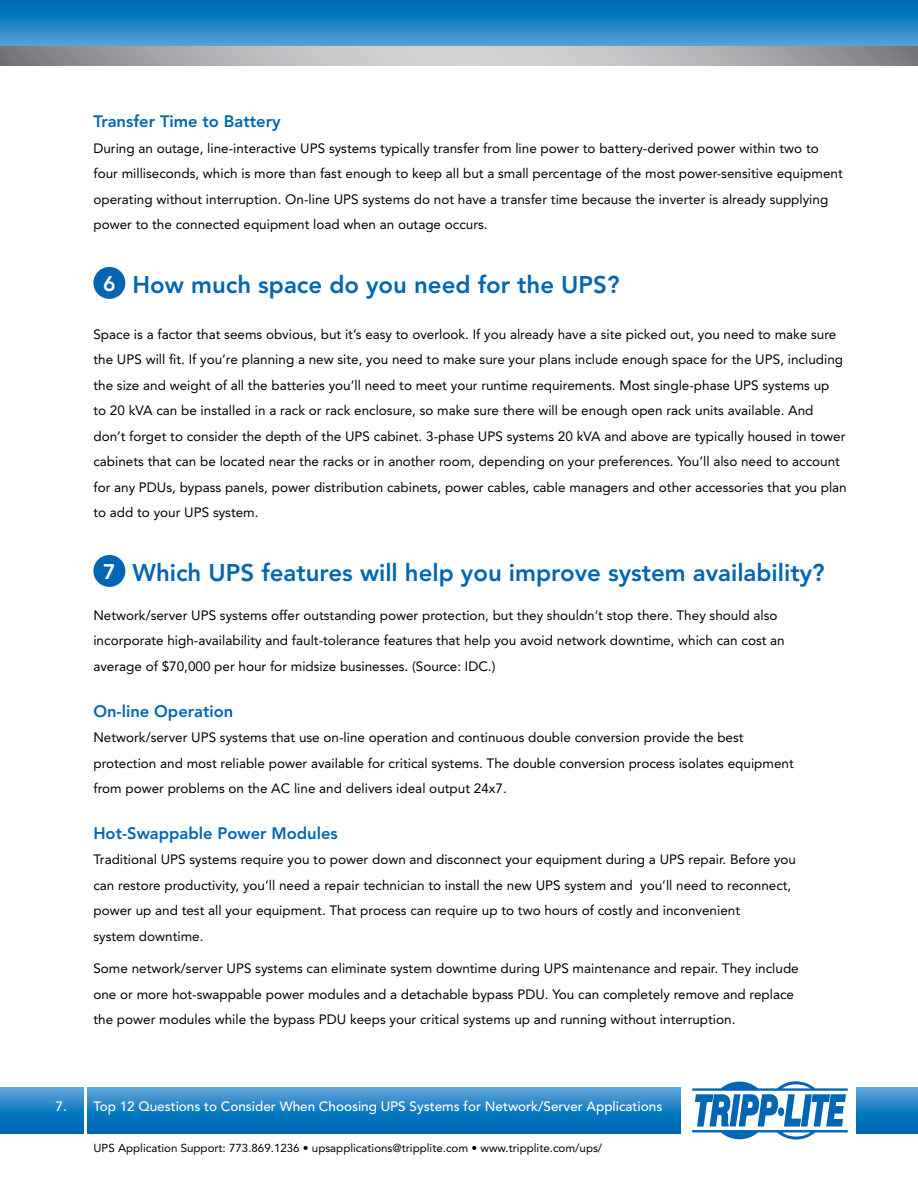
<style>
.page{position:relative;width:918px;height:1188px;background:#fff}
.page>*{position:absolute;margin:0;border:0;box-sizing:border-box;transform-origin:0 0}
.t1{font:800 24px "Avenir";color:#0066b3}
.t2{font:800 21px "Avenir";color:#fff}
.t3{font:800 16.5px "Avenir";color:#0066b3}
.t4{font:13.5px/25.5px "Avenir";color:#000}
.t5{font:500 13.5px "Avenir";color:#fff}
.t6{font:11.55px "Avenir";color:#000}
</style>
<div class="page">
<svg style="left:0;top:0;width:918px;height:46px;background:#2083c5"></svg>
<svg style="left:0;top:46px;width:918px;height:20px;background:#aeb0b2"></svg>
<div style="left:93px;top:267px;width:32px;height:32px;background:#0066b3;border-radius:50%"></div>
<div style="left:93px;top:555px;width:32px;height:32px;background:#0066b3;border-radius:50%"></div>
<svg style="left:0;top:1088px;width:918px;height:46px;background:#1d80c3"></svg>
<div style="left:681px;top:1067px;width:175px;height:91px;background:#fff"></div>
<svg style="left:692px;top:1081px;width:156px;height:59px"></svg>
<hr style="left:85px;top:1081px;width:2px;height:63px;background:#fff">
<p class="t3" style="left:93px;top:112px;width:189px">Transfer Time to Battery</p>
<p class="t4" style="left:93px;top:135px;width:751px">During an outage, line-interactive UPS systems typically transfer from line power to battery-derived power within two to four milliseconds, which is more than fast enough to keep all but a small percentage of the most power-sensitive equipment operating without interruption. On-line UPS systems do not have a transfer time because the inverter is already supplying power to the connected equipment load when an outage occurs.</p>
<p class="t2" style="left:103px;top:271px;width:14px">6</p>
<p class="t1" style="left:132px;top:270px;width:488px">How much space do you need for the UPS?</p>
<p class="t4" style="left:93px;top:321px;width:755px">Space is a factor that seems obvious, but it’s easy to overlook. If you already have a site picked out, you need to make sure the UPS will fit. If you’re planning a new site, you need to make sure your plans include enough space for the UPS, including the size and weight of all the batteries you’ll need to meet your runtime requirements. Most single-phase UPS systems up<br>to 20 kVA can be installed in a rack or rack enclosure, so make sure there will be enough open rack units available. And don’t forget to consider the depth of the UPS cabinet. 3-phase UPS systems 20 kVA and above are typically housed in tower cabinets that can be located near the racks or in another room, depending on your preferences. You’ll also need to account for any PDUs, bypass panels, power distribution cabinets, power cables, cable managers and other accessories that you plan to add to your UPS system.</p>
<p class="t2" style="left:103px;top:559px;width:14px">7</p>
<p class="t1" style="left:132px;top:558px;width:694px">Which UPS features will help you improve system availability?</p>
<p class="t4" style="left:93px;top:603px;width:693px">Network/server UPS systems offer outstanding power protection, but they shouldn’t stop there. They should also incorporate high-availability and fault-tolerance features that help you avoid network downtime, which can cost an average of $70,000 per hour for midsize businesses. (Source: IDC.)</p>
<p class="t3" style="left:93px;top:701px;width:141px">On-line Operation</p>
<p class="t4" style="left:93px;top:725px;width:702px">Network/server UPS systems that use on-line operation and continuous double conversion provide the best protection and most reliable power available for critical systems. The double conversion process isolates equipment from power problems on the AC line and delivers ideal output 24x7.</p>
<p class="t3" style="left:93px;top:823px;width:246px">Hot-Swappable Power Modules</p>
<p class="t4" style="left:93px;top:847px;width:704px">Traditional UPS systems require you to power down and disconnect your equipment during a UPS repair. Before you can restore productivity, you’ll need a repair technician to install the new UPS system and you’ll need to reconnect, power up and test all your equipment. That process can require up to two hours of costly and inconvenient<br>system downtime.</p>
<p class="t4" style="left:93px;top:956px;width:707px">Some network/server UPS systems can eliminate system downtime during UPS maintenance and repair. They include one or more hot-swappable power modules and a detachable bypass PDU. You can completely remove and replace the power modules while the bypass PDU keeps your critical systems up and running without interruption.</p>
<p class="t5" style="left:56px;top:1098px;width:13px">7.</p>
<p class="t5" style="left:93px;top:1098px;width:570px">Top 12 Questions to Consider When Choosing UPS Systems for Network/Server Applications</p>
<p class="t6" style="left:93px;top:1141px;width:510px">UPS Application Support: 773.869.1236 • upsapplications@tripplite.com • www.tripplite.com/ups/</p>
</div>
